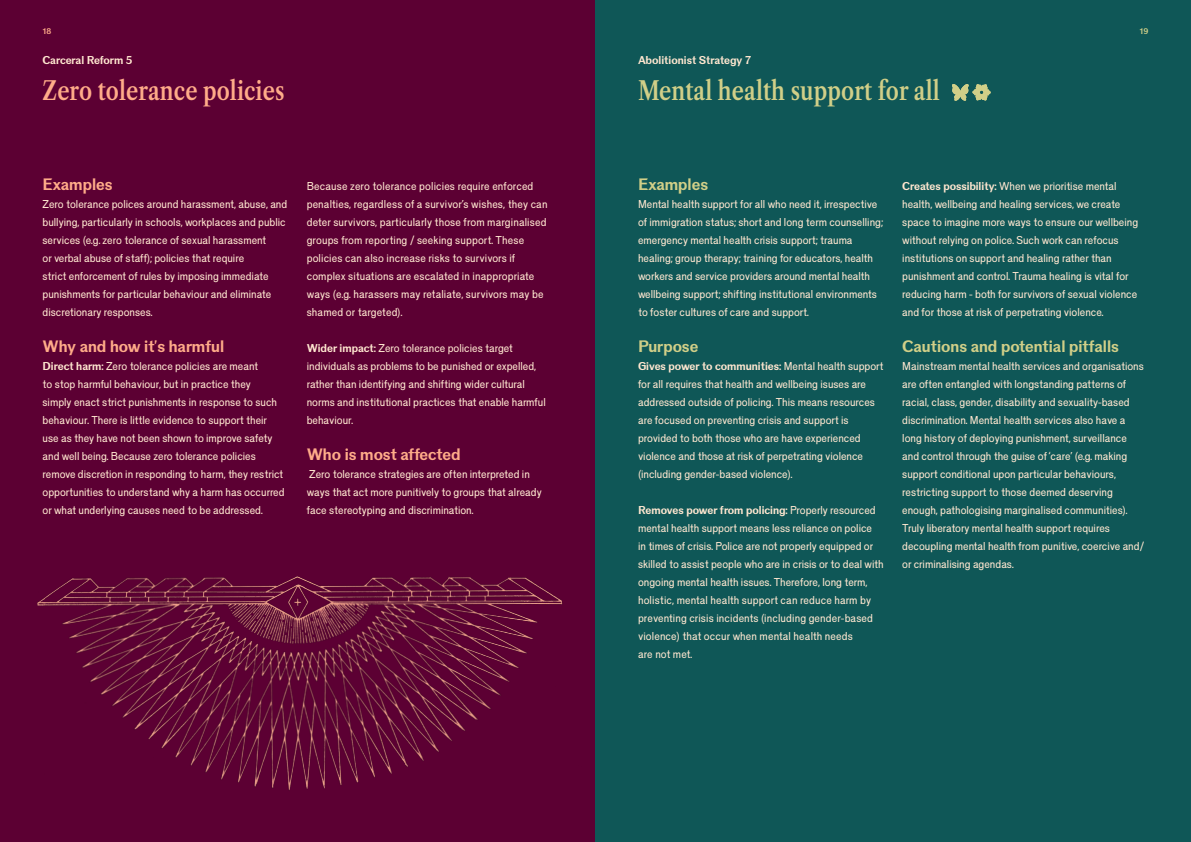
<style>
.page{position:relative;width:1191px;height:842px;background:#fff}
.page>*{position:absolute;margin:0;border:0;box-sizing:border-box;transform-origin:0 0}
.t1{font:600 26px "Libre Caslon Condensed";letter-spacing:.005em;color:#d1cf88}
.t2{font:600 26px "Libre Caslon Condensed";letter-spacing:.005em;color:#ffac89}
.t3{font:16px "Venus+ Carrare";color:#ffac89}
.t4{font:16px "Venus+ Carrare";color:#d1cf88}
.t5{font:11px/18px "Venus+ Plomb";color:#ffe7d0}
.t6{font:11px "Venus+ Carrare";color:#ffe7d0}
.t7{font:8px "Venus+ Carrare";color:#ffac89}
.t8{font:8px "Venus+ Carrare";color:#d1cf88}
.s1{font-family:"Venus+ Carrare"}
</style>
<div class="page">
<div style="left:0;top:0;width:595px;height:842px;background:#5c0033"></div>
<div style="left:595px;top:0;width:596px;height:842px;background:#0f5757"></div>
<img style="left:37px;top:576px;width:526px;height:214px">
<svg style="left:952px;top:84px;width:38px;height:17px"></svg>
<p class="t7" style="left:43px;top:26px;width:10px">18</p>
<p class="t8" style="left:1139px;top:26px;width:10px">19</p>
<p class="t6" style="left:43px;top:54px;width:91px">Carceral Reform 5</p>
<p class="t2" style="left:43px;top:75px;width:243px">Zero tolerance policies</p>
<p class="t3" style="left:43px;top:175px;width:72px">Examples</p>
<p class="t5" style="left:43px;top:195px;width:246px">Zero tolerance polices around harassment, abuse, and bullying, particularly in schools, workplaces and public services (e.g. zero tolerance of sexual harassment<br>or verbal abuse of staff); policies that require<br>strict enforcement of rules by imposing immediate punishments for particular behaviour and eliminate discretionary responses.</p>
<p class="t3" style="left:43px;top:337px;width:183px">Why and how it’s harmful</p>
<p class="t5" style="left:43px;top:357px;width:244px"><span class="s1">Direct harm:</span> Zero tolerance policies are meant<br>to stop harmful behaviour, but in practice they<br>simply enact strict punishments in response to such behaviour. There is little evidence to support their use as they have not been shown to improve safety and well being. Because zero tolerance policies remove discretion in responding to harm, they restrict opportunities to understand why a harm has occurred or what underlying causes need to be addressed.</p>
<p class="t5" style="left:307px;top:177px;width:242px">Because zero tolerance policies require enforced penalties, regardless of a survivor’s wishes, they can deter survivors, particularly those from marginalised groups from reporting / seeking support. These policies can also increase risks to survivors if complex situations are escalated in inappropriate ways (e.g. harassers may retaliate, survivors may be shamed or targeted).</p>
<p class="t5" style="left:307px;top:339px;width:241px"><span class="s1">Wider impact:</span> Zero tolerance policies target individuals as problems to be punished or expelled, rather than identifying and shifting wider cultural norms and institutional practices that enable harmful behaviour.</p>
<p class="t3" style="left:307px;top:445px;width:155px">Who is most affected</p>
<p class="t5" style="left:307px;top:465px;width:236px">Zero tolerance strategies are often interpreted in ways that act more punitively to groups that already face stereotyping and discrimination.</p>
<p class="t6" style="left:638px;top:54px;width:115px">Abolitionist Strategy 7</p>
<p class="t1" style="left:638px;top:75px;width:303px">Mental health support for all</p>
<p class="t4" style="left:638px;top:175px;width:72px">Examples</p>
<p class="t5" style="left:638px;top:195px;width:246px">Mental health support for all who need it, irrespective of immigration status; short and long term counselling; emergency mental health crisis support; trauma healing; group therapy; training for educators, health workers and service providers around mental health wellbeing support; shifting institutional environments to foster cultures of care and support.</p>
<p class="t4" style="left:638px;top:337px;width:62px">Purpose</p>
<p class="t5" style="left:638px;top:357px;width:247px"><span class="s1">Gives power to communities:</span> Mental health support for all requires that health and wellbeing isuses are addressed outside of policing. This means resources are focused on preventing crisis and support is provided to both those who are have experienced violence and those at risk of perpetrating violence (including gender-based violence).</p>
<p class="t5" style="left:638px;top:501px;width:247px"><span class="s1">Removes power from policing:</span> Properly resourced mental health support means less reliance on police<br>in times of crisis. Police are not properly equipped or skilled to assist people who are in crisis or to deal with ongoing mental health issues. Therefore, long term, holistic, mental health support can reduce harm by preventing crisis incidents (including gender-based violence) that occur when mental health needs</p>
<p class="t5" style="left:638px;top:645px;width:56px">are not met.</p>
<p class="t5" style="left:902px;top:177px;width:237px"><span class="s1">Creates possibility:</span> When we prioritise mental health, wellbeing and healing services, we create space to imagine more ways to ensure our wellbeing without relying on police. Such work can refocus institutions on support and healing rather than punishment and control. Trauma healing is vital for reducing harm - both for survivors of sexual violence and for those at risk of perpetrating violence.</p>
<p class="t4" style="left:902px;top:337px;width:218px">Cautions and potential pitfalls</p>
<p class="t5" style="left:902px;top:357px;width:243px">Mainstream mental health services and organisations are often entangled with longstanding patterns of racial, class, gender, disability and sexuality-based discrimination. Mental health services also have a long history of deploying punishment, surveillance and control through the guise of ‘care’ (e.g. making support conditional upon particular behaviours, restricting support to those deemed deserving enough, pathologising marginalised communities).<br>Truly liberatory mental health support requires decoupling mental health from punitive, coercive and/ or criminalising agendas.</p>
</div>
